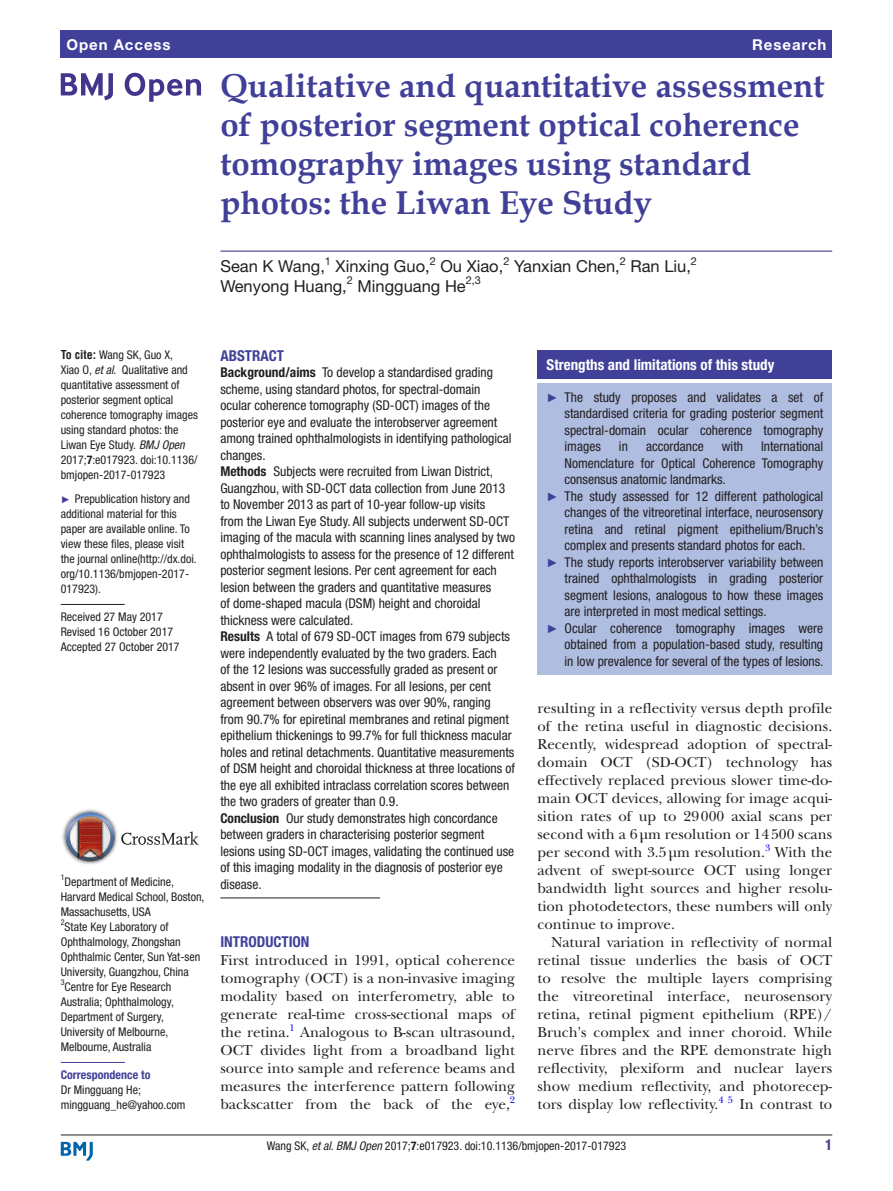
<style>
.page{position:relative;width:893px;height:1191px;background:#fff}
.page>*{position:absolute;margin:0;border:0;box-sizing:border-box;transform-origin:0 0}
.t1{font:700 33px/39px "Book Antiqua";color:#414099}
.t2{font:16.5px "Helvetica Neue LT Std";color:#231f20}
.t3{font:15px/18px "New Baskerville";color:#231f20;text-align:justify}
.t4{font:700 condensed 15px "Helvetica Neue LT Std";color:#fff}
.t5{font:700 condensed 15px "Helvetica Neue LT Std";color:#414099}
.t6{font:700 15px "Helvetica Neue LT Std";letter-spacing:.065em;color:#fff}
.t7{font:condensed 13.5px/16.5px "Helvetica Neue LT Std";color:#231f20}
.t8{font:condensed 12px/15px "Helvetica Neue LT Std";color:#231f20}
.t9{font:700 condensed 12px "Helvetica Neue LT Std";color:#414099}
.t10{font:10.95px "Helvetica Neue LT Std";color:#231f20}
.t11{font:9.9px "New Baskerville";color:#00f}
.t12{font:condensed 7.95px "Helvetica Neue LT Std";color:#231f20}
.s1{font-family:"Helvetica LT Std";font-weight:700}
.s2{font-style:italic}
.s3{font-weight:700}
.s4{font-family:"Arial";font-stretch:normal;font-size:9.75px;color:#414099}
.s5{font-family:"Arial";font-stretch:normal;font-size:12px;color:#414099}
</style>
<div class="page">
<hr style="left:61px;top:1134px;width:771px;height:1px;background:#231f20">
<svg style="left:61px;top:1141px;width:32px;height:19px"></svg>
<div style="left:61px;top:31px;width:771px;height:27px;background:#414099"></div>
<hr style="left:220px;top:897px;width:160px;height:1px;background:#231f20">
<hr style="left:220px;top:250px;width:612px;height:2px;background:#414099">
<hr style="left:61px;top:604px;width:64px;height:1px;background:#231f20">
<hr style="left:61px;top:1062px;width:64px;height:1px;background:#414099">
<svg style="left:61px;top:73px;width:52px;height:27px"></svg>
<svg style="left:125px;top:73px;width:76px;height:29px"></svg>
<img style="left:62px;top:809px;width:55px;height:55px">
<svg style="left:66px;top:812px;width:49px;height:49px;background:#a78588"></svg>
<svg style="left:121px;top:831px;width:78px;height:13px"></svg>
<div style="left:538px;top:350px;width:294px;height:29px;background:#414099"></div>
<div style="left:538px;top:383px;width:294px;height:291px;background:#afbde1"></div>
<p class="t6" style="left:66px;top:35px;width:106px">Open Access</p>
<p class="t6" style="left:752px;top:35px;width:76px">Research</p>
<h1 class="t1" style="left:220px;top:66px;width:605px">Qualitative and quantitative assessment of posterior segment optical coherence tomography images using standard photos: the Liwan Eye Study</h1>
<p class="t2" style="left:220px;top:257px;width:106px">Sean K Wang,</p>
<p class="t10" style="left:325px;top:254px;width:8px">1</p>
<p class="t2" style="left:336px;top:257px;width:96px">Xinxing Guo,</p>
<p class="t10" style="left:430px;top:254px;width:8px">2</p>
<p class="t2" style="left:440px;top:257px;width:64px">Ou Xiao,</p>
<p class="t10" style="left:503px;top:254px;width:8px">2</p>
<p class="t2" style="left:514px;top:257px;width:107px">Yanxian Chen,</p>
<p class="t10" style="left:620px;top:254px;width:8px">2</p>
<p class="t2" style="left:630px;top:257px;width:62px">Ran Liu,</p>
<p class="t10" style="left:691px;top:254px;width:8px">2</p>
<p class="t2" style="left:220px;top:276px;width:128px">Wenyong Huang,</p>
<p class="t10" style="left:347px;top:274px;width:8px">2</p>
<p class="t2" style="left:358px;top:276px;width:110px">Mingguang He</p>
<p class="t10" style="left:466px;top:274px;width:17px">2,3</p>
<p class="t8" style="left:61px;top:347px;width:139px"><span class="s1">To cite:</span> Wang SK, Guo X,<br>Xiao O, <span class="s2">et al</span>. Qualitative and quantitative assessment of posterior segment optical coherence tomography images using standard photos: the<br>Liwan Eye Study. <span class="s2">BMJ Open<br></span>2017;<span class="s3">7</span>:e017923. doi:10.1136/ bmjopen-2017-017923</p>
<p class="t8" style="left:61px;top:491px;width:137px"><span class="s4">►</span> Prepublication history and additional material for this paper are available online. To view these files, please visit the journal online(http://dx.doi. org/10.1136/bmjopen-2017-<br>017923).</p>
<p class="t8" style="left:61px;top:609px;width:120px">Received 27 May 2017<br>Revised 16 October 2017<br>Accepted 27 October 2017</p>
<p class="t12" style="left:61px;top:873px;width:5px">1</p>
<p class="t8" style="left:61px;top:874px;width:145px;text-indent:4px">Department of Medicine,<br>Harvard Medical School, Boston,<br>Massachusetts, USA</p>
<p class="t12" style="left:61px;top:918px;width:5px">2</p>
<p class="t8" style="left:61px;top:919px;width:141px;text-indent:4px">State Key Laboratory of<br>Ophthalmology, Zhongshan<br>Ophthalmic Center, Sun Yat-sen<br>University, Guangzhou, China</p>
<p class="t12" style="left:61px;top:978px;width:5px">3</p>
<p class="t8" style="left:61px;top:979px;width:115px;text-indent:4px">Centre for Eye Research<br>Australia; Ophthalmology,<br>Department of Surgery,<br>University of Melbourne,<br>Melbourne, Australia</p>
<p class="t9" style="left:61px;top:1067px;width:91px">Correspondence to</p>
<p class="t8" style="left:61px;top:1082px;width:126px">Dr Mingguang He; mingguang_he@yahoo.com</p>
<p class="t5" style="left:220px;top:346px;width:65px">Abstract</p>
<p class="t7" style="left:220px;top:364px;width:296px"><span class="s3">Background/aims</span> To develop a standardised grading scheme, using standard photos, for spectral-domain<br>ocular coherence tomography (SD-OCT) images of the posterior eye and evaluate the interobserver agreement among trained ophthalmologists in identifying pathological changes.<br><span class="s3">Methods</span> Subjects were recruited from Liwan District, Guangzhou, with SD-OCT data collection from June 2013 to November 2013 as part of 10-year follow-up visits<br>from the Liwan Eye Study. All subjects underwent SD-OCT imaging of the macula with scanning lines analysed by two ophthalmologists to assess for the presence of 12 different posterior segment lesions. Per cent agreement for each lesion between the graders and quantitative measures<br>of dome-shaped macula (DSM) height and choroidal thickness were calculated.<br><span class="s3">Results</span> A total of 679 SD-OCT images from 679 subjects were independently evaluated by the two graders. Each<br>of the 12 lesions was successfully graded as present or absent in over 96% of images. For all lesions, per cent agreement between observers was over 90%, ranging from 90.7% for epiretinal membranes and retinal pigment epithelium thickenings to 99.7% for full thickness macular holes and retinal detachments. Quantitative measurements of DSM height and choroidal thickness at three locations of the eye all exhibited intraclass correlation scores between the two graders of greater than 0.9.<br><span class="s3">Conclusion</span> Our study demonstrates high concordance between graders in characterising posterior segment lesions using SD-OCT images, validating the continued use of this imaging modality in the diagnosis of posterior eye disease.</p>
<p class="t5" style="left:220px;top:933px;width:91px">Introduction</p>
<p class="t3" style="left:220px;top:951px;width:296px">First introduced in 1991, optical coherence tomography (OCT) is a non-invasive imaging modality based on interferometry, able to generate real-time cross-sectional maps of the retina.</p>
<p class="t11" style="left:290px;top:1021px;width:7px">1</p>
<p class="t3" style="left:220px;top:1023px;width:296px;text-indent:80px">Analogous to B-scan ultrasound, OCT divides light from a broadband light source into sample and reference beams and measures the interference pattern following backscatter from the back of the eye,<sup>2</sup></p>
<p class="t4" style="left:547px;top:355px;width:229px">Strengths and limitations of this study</p>
<p class="t7" style="left:565px;top:388px;width:260px;text-align:justify;text-indent:-18px"><span class="s5">►</span> The study proposes and validates a set of standardised criteria for grading posterior segment spectral-domain ocular coherence tomography images</p>
<p class="t7" style="left:619px;top:438px;width:11px">in</p>
<p class="t7" style="left:646px;top:438px;width:59px">accordance</p>
<p class="t7" style="left:722px;top:438px;width:23px">with</p>
<p class="t7" style="left:761px;top:438px;width:64px">International</p>
<p class="t7" style="left:565px;top:454px;width:260px">Nomenclature for Optical Coherence Tomography</p>
<p class="t7" style="left:565px;top:471px;width:163px">consensus anatomic landmarks.</p>
<p class="t7" style="left:547px;top:487px;width:278px"><span class="s5">►</span> The study assessed for 12 different pathological</p>
<p class="t7" style="left:565px;top:504px;width:260px">changes of the vitreoretinal interface, neurosensory</p>
<p class="t7" style="left:565px;top:520px;width:260px">retina and retinal pigment epithelium/Bruch’s</p>
<p class="t7" style="left:565px;top:537px;width:242px">complex and presents standard photos for each.</p>
<p class="t7" style="left:547px;top:553px;width:278px"><span class="s5">►</span> The study reports interobserver variability between</p>
<p class="t7" style="left:565px;top:570px;width:260px">trained ophthalmologists in grading posterior</p>
<p class="t7" style="left:565px;top:586px;width:260px">segment lesions, analogous to how these images</p>
<p class="t7" style="left:565px;top:603px;width:204px">are interpreted in most medical settings.</p>
<p class="t7" style="left:547px;top:619px;width:278px"><span class="s5">►</span> Ocular coherence tomography images were</p>
<p class="t7" style="left:565px;top:636px;width:260px">obtained from a population-based study, resulting</p>
<p class="t7" style="left:565px;top:652px;width:260px">in low prevalence for several of the types of lesions.</p>
<p class="t3" style="left:538px;top:699px;width:296px">resulting in a reflectivity versus depth profile of the retina useful in diagnostic decisions.<br>Recently, widespread adoption of spectral&shy;domain OCT (SD-OCT) technology has effectively replaced previous slower time-do&shy;main OCT devices, allowing for image acqui&shy;sition rates of up to 29000 axial scans per second with a 6µm resolution or 14500 scans per second with 3.5µm resolution.<sup>3</sup> With the advent of swept-source OCT using longer bandwidth light sources and higher resolu&shy;tion photodetectors, these numbers will only continue to improve.</p>
<p class="t3" style="left:538px;top:933px;width:296px;text-indent:14px">Natural variation in reflectivity of normal retinal tissue underlies the basis of OCT to resolve the multiple layers comprising the vitreoretinal interface, neurosensory retina, retinal pigment epithelium (RPE)/ Bruch's complex and inner choroid. While nerve fibres and the RPE demonstrate high reflectivity, plexiform and nuclear layers show medium reflectivity, and photorecep&shy;tors display low reflectivity.<sup>4</sup> <sup>5</sup> In contrast to</p>
<p class="t8" style="left:267px;top:1137px;width:361px">Wang SK, <span class="s2">et al</span>. <span class="s2">BMJ Open</span> 2017;<span class="s3">7</span>:e017923. doi:10.1136/bmjopen-2017-017923</p>
<p class="t5" style="left:825px;top:1135px;width:9px">1</p>
</div>
